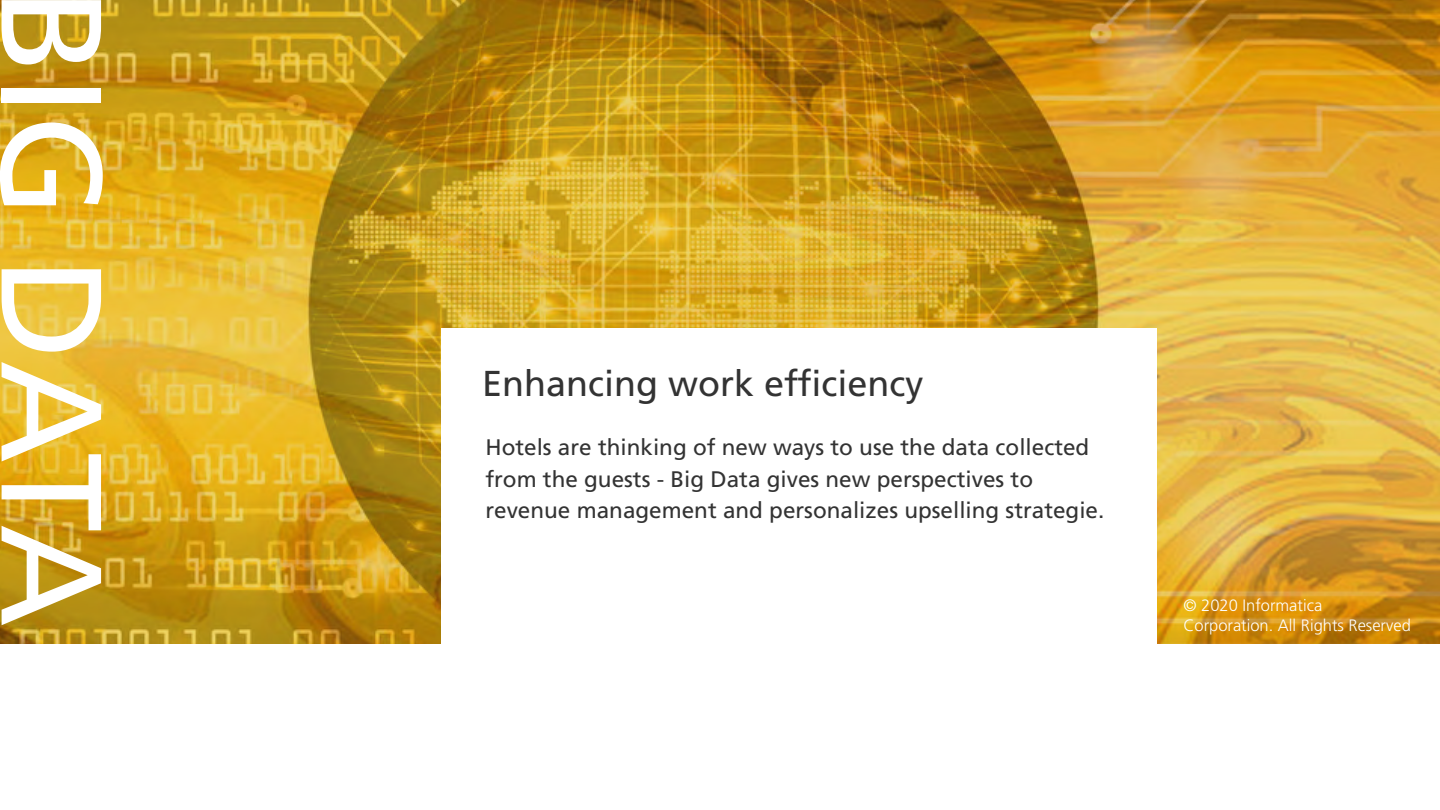
<style>
.page{position:relative;width:1440px;height:810px;background:#fff}
.page>*{position:absolute;margin:0;border:0;box-sizing:border-box;transform-origin:0 0}
.t1{font:142.5px "Frutiger LT Std";color:#fff}
.t2{font:36px "Frutiger LT Std";color:#333}
.t3{font:22.5px/31.5px "Frutiger LT Std";color:#333}
.t4{font:300 16.5px "Frutiger LT";color:#fff}
</style>
<div class="page">
<img style="left:0;top:0;width:1440px;height:644px">
<div style="left:441px;top:328px;width:715px;height:482px;background:#fff"></div>
<p class="t1" style="left:135px;top:-12px;width:640px;rotate:90deg">BIG DATA</p>
<p class="t2" style="left:482px;top:362px;width:443px">Enhancing work efficiency</p>
<p class="t3" style="left:485px;top:432px;width:605px">Hotels are thinking of new ways to use the data collected from the guests - Big Data gives new perspectives to</p>
<p class="t3" style="left:485px;top:495px;width:620px">revenue management and personalizes upselling strategie.</p>
<p class="t4" style="left:1184px;top:596px;width:140px">© 2020 Informatica</p>
<p class="t4" style="left:1184px;top:616px;width:229px">Corporation. All Rights Reserved</p>
</div>
